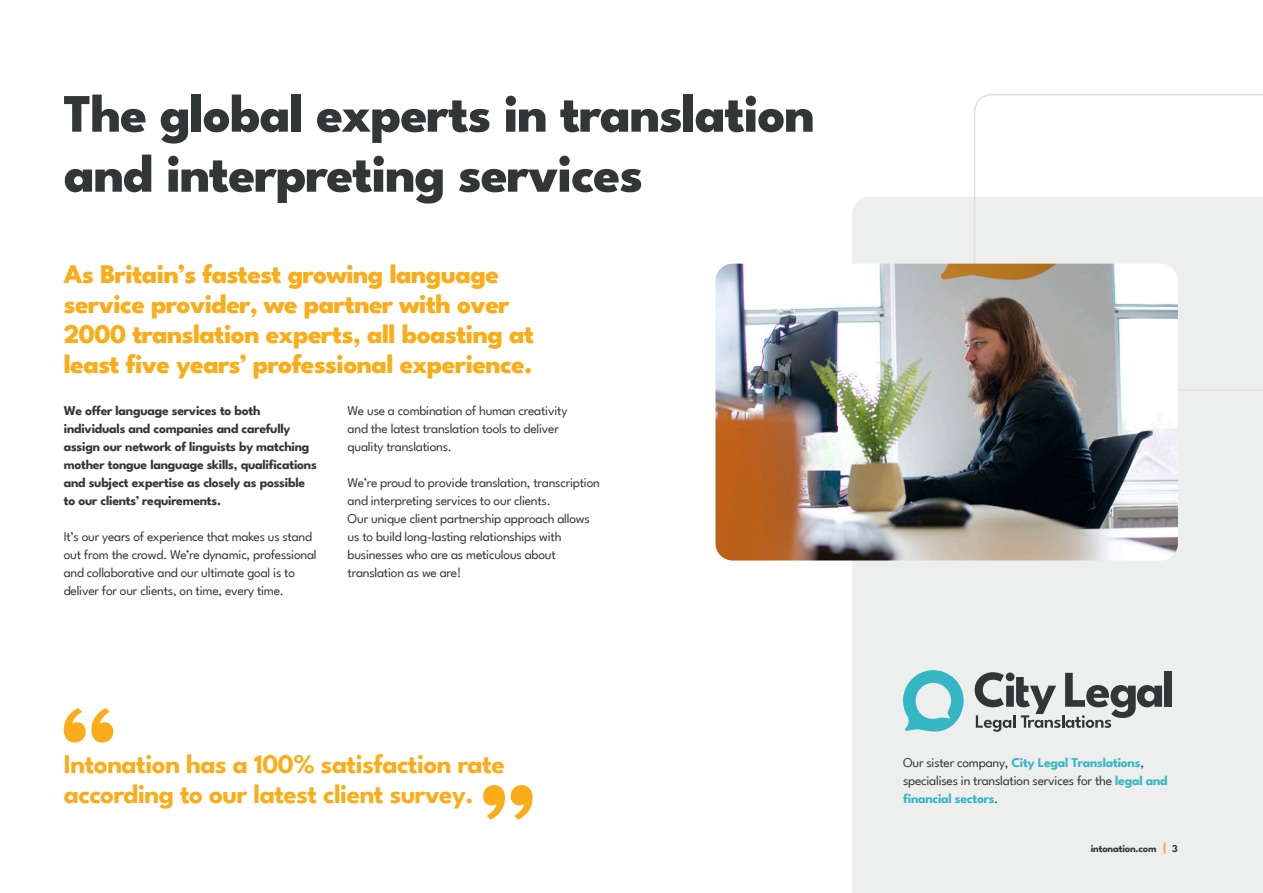
<style>
.page{position:relative;width:1263px;height:893px;background:#fff}
.page>*{position:absolute;margin:0;border:0;box-sizing:border-box;transform-origin:0 0}
.t1{font:800 54px/60px "League Spartan";letter-spacing:-.02em;color:#333637}
.t2{font:800 27px/30px "League Spartan";letter-spacing:-.02em;color:#faad19}
.t3{font:700 27px/30px "League Spartan";letter-spacing:-.02em;color:#faad19}
.t4{font:13.5px/18px "League Spartan";letter-spacing:-.02em;color:#333637}
.t5{font:700 13.5px/18px "League Spartan";letter-spacing:-.02em;color:#333637}
.t6{font:700 10.5px "League Spartan";letter-spacing:-.02em;color:#333637}
.s1{font-weight:700;color:#35b6c5}
.s2{font-size:13.5px;color:#faad19}
</style>
<div class="page">
<div style="left:852px;top:197px;width:411px;height:696px;background:#edeeee"></div>
<svg style="left:903px;top:669px;width:61px;height:62px"></svg>
<div style="left:1164px;top:671px;width:7px;height:36px;background:#333637"></div>
<svg style="left:975px;top:672px;width:187px;height:60px"></svg>
<svg style="left:64px;top:708px;width:49px;height:35px"></svg>
<svg style="left:483px;top:785px;width:50px;height:35px"></svg>
<svg style="left:974px;top:94px;width:289px;height:297px"></svg>
<img style="left:715px;top:264px;width:463px;height:296px">
<p class="t1" style="left:64px;top:80px;width:752px">The global experts in translation and interpreting services</p>
<p class="t2" style="left:64px;top:256px;width:472px">As Britain’s fastest growing language service provider, we partner with over 2000 translation experts, all boasting at least five years’ professional experience.</p>
<p class="t5" style="left:64px;top:400px;width:255px">We offer language services to both individuals and companies and carefully assign our network of linguists by matching mother tongue language skills, qualifications and subject expertise as closely as possible to our clients’ requirements.</p>
<p class="t4" style="left:64px;top:526px;width:254px">It’s our years of experience that makes us stand out from the crowd. We’re dynamic, professional and collaborative and our ultimate goal is to deliver for our clients, on time, every time.</p>
<p class="t4" style="left:348px;top:400px;width:221px">We use a combination of human creativity and the latest translation tools to deliver quality translations.</p>
<p class="t4" style="left:348px;top:472px;width:254px">We’re proud to provide translation, transcription and interpreting services to our clients.<br>Our unique client partnership approach allows us to build long-lasting relationships with businesses who are as meticulous about translation as we are!</p>
<p class="t3" style="left:64px;top:747px;width:443px">Intonation has a 100% satisfaction rate according to our latest client survey.</p>
<p class="t4" style="left:903px;top:752px;width:266px">Our sister company, <span class="s1">City Legal Translations</span>, specialises in translation services for the <span class="s1">legal and financial sectors</span>.</p>
<p class="t6" style="left:1091px;top:840px;width:89px">intonation.com <span class="s2">|</span> 3</p>
</div>
